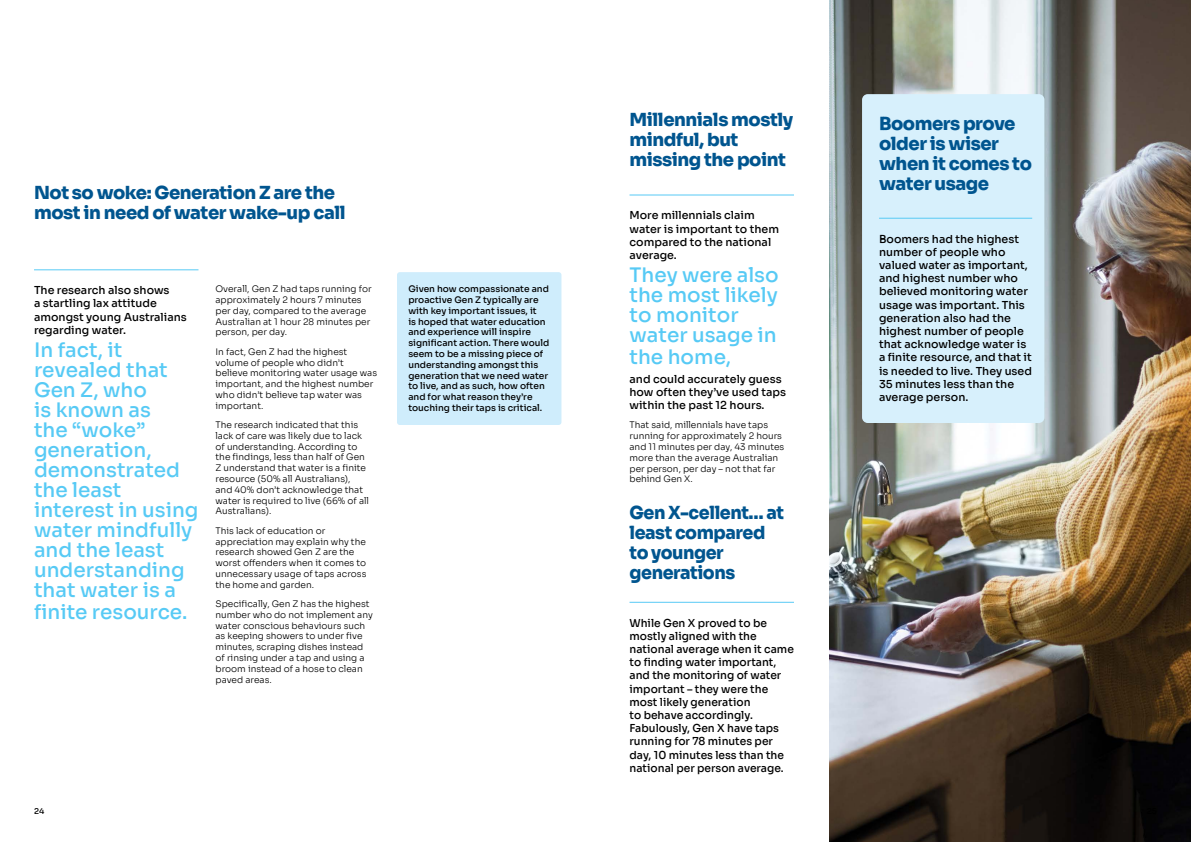
<style>
.page{position:relative;width:1191px;height:842px;background:#fff}
.page>*{position:absolute;margin:0;border:0;box-sizing:border-box;transform-origin:0 0}
.t1{font:500 20px/20px "Sora";color:#57caf5}
.t2{font:800 18px/20px "Sora";letter-spacing:-.025em;color:#00558f}
.t3{font:500 11px/13.2px "Sora";color:#000}
.t4{font:300 9px/10.8px "Sora";color:#000}
.t5{font:500 9px/10.8px "Sora";color:#000}
.t6{font:500 8px "Sora";color:#000}
</style>
<div class="page">
<img style="left:830px;top:0;width:361px;height:842px">
<div style="left:862px;top:94px;width:182px;height:329px;background:#d7f0fc;border-radius:6px"></div>
<hr style="left:879px;top:218px;width:153px;height:1px;background:#57caf5">
<hr style="left:629px;top:195px;width:165px;height:1px;background:#57caf5">
<hr style="left:629px;top:602px;width:165px;height:1px;background:#57caf5">
<div style="left:397px;top:272px;width:164px;height:153px;background:#cfedfc;border-radius:3px"></div>
<hr style="left:34px;top:270px;width:164px;height:1px;background:#57caf5">
<h2 class="t2" style="left:34px;top:181px;width:313px">Not so woke: Generation Z are the most in need of water wake-up call</h2>
<p class="t3" style="left:34px;top:283px;width:154px">The research also shows<br>a startling lax attitude amongst young Australians regarding water.</p>
<h1 class="t1" style="left:34px;top:338px;width:166px">In fact, it revealed that<br>Gen Z, who<br>is known as<br>the “woke” generation, demonstrated the least interest in using water mindfully and the least understanding that water is a</h1>
<h1 class="t1" style="left:34px;top:600px;width:155px">finite resource.</h1>
<p class="t4" style="left:215px;top:283px;width:158px">Overall, Gen Z had taps running for approximately 2 hours 7 minutes per day, compared to the average<br>Australian at 1 hour 28 minutes per person, per day.</p>
<p class="t4" style="left:215px;top:345px;width:163px">In fact, Gen Z had the highest volume of people who didn’t believe monitoring water usage was important, and the highest number who didn’t believe tap water was important.</p>
<p class="t4" style="left:215px;top:419px;width:155px">The research indicated that this lack of care was likely due to lack of understanding. According to the findings, less than half of Gen<br>Z understand that water is a finite resource (50% all Australians), and 40% don’t acknowledge that water is required to live (66% of all<br>Australians).</p>
<p class="t4" style="left:215px;top:524px;width:152px">This lack of education or appreciation may explain why the research showed Gen Z are the worst offenders when it comes to unnecessary usage of taps across the home and garden.</p>
<p class="t4" style="left:215px;top:598px;width:159px">Specifically, Gen Z has the highest number who do not implement any water conscious behaviours such as keeping showers to under five minutes, scraping dishes instead of rinsing under a tap and using a broom instead of a hose to clean paved areas.</p>
<p class="t5" style="left:408px;top:283px;width:143px">Given how compassionate and proactive Gen Z typically are with key important issues, it<br>is hoped that water education and experience will inspire significant action. There would seem to be a missing piece of understanding amongst this generation that we need water to live, and as such, how often and for what reason they’re touching their taps is critical.</p>
<p class="t6" style="left:34px;top:805px;width:12px">24</p>
<h2 class="t2" style="left:629px;top:108px;width:165px">Millennials mostly mindful, but missing the point</h2>
<p class="t3" style="left:629px;top:208px;width:151px">More millennials claim water is important to them compared to the national average.</p>
<h1 class="t1" style="left:629px;top:263px;width:151px">They were also the most likely to monitor water usage in</h1>
<h1 class="t1" style="left:629px;top:345px;width:103px">the home,</h1>
<p class="t3" style="left:629px;top:371px;width:158px">and could accurately guess how often they’ve used taps within the past 12 hours.</p>
<p class="t4" style="left:629px;top:419px;width:156px">That said, millennials have taps running for approximately 2 hours and 11 minutes per day, 43 minutes more than the average Australian per person, per day – not that far behind Gen X.</p>
<h2 class="t2" style="left:629px;top:501px;width:156px">Gen X-cellent… at least compared to younger generations</h2>
<p class="t3" style="left:629px;top:615px;width:166px">While Gen X proved to be mostly aligned with the national average when it came to finding water important, and the monitoring of water important – they were the most likely generation<br>to behave accordingly.<br>Fabulously, Gen X have taps running for 78 minutes per day, 10 minutes less than the national per person average.</p>
<h2 class="t2" style="left:879px;top:112px;width:154px">Boomers prove older is wiser when it comes to water usage</h2>
<p class="t3" style="left:879px;top:231px;width:154px">Boomers had the highest number of people who valued water as important, and highest number who believed monitoring water usage was important. This generation also had the highest number of people that acknowledge water is a finite resource, and that it is needed to live. They used<br>35 minutes less than the average person.</p>
</div>
